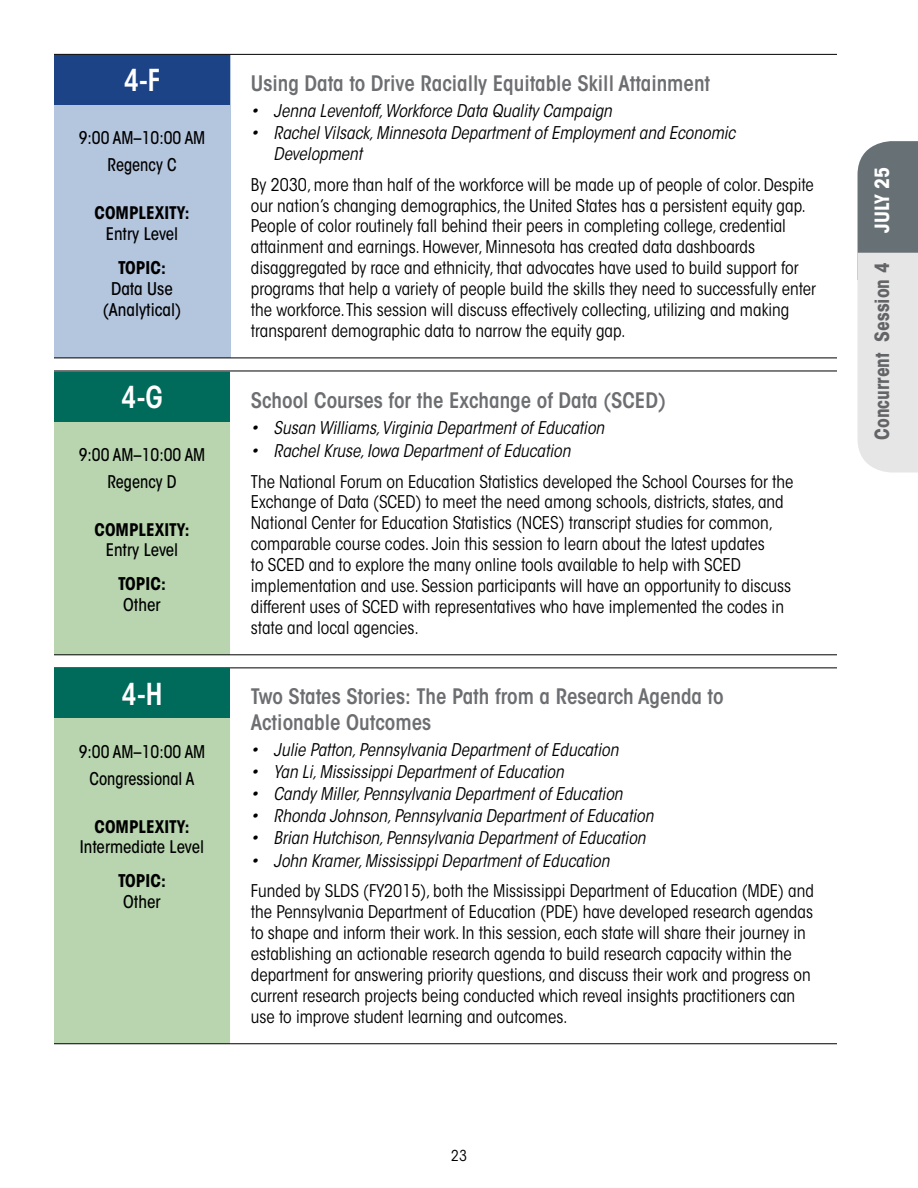
<style>
.page{position:relative;width:918px;height:1188px;background:#fff}
.page>*{position:absolute;margin:0;border:0;box-sizing:border-box;transform-origin:0 0}
.DC_Other{font:600 condensed 30px "ITC Avant Garde Std";color:#fff;scale:.95 1}
.DC_Data_Use_Analytic{font:600 condensed 30px "ITC Avant Garde Std";color:#fff;scale:.95 1}
.t1{font:600 condensed 21.15px/25.5px "ITC Avant Garde Std";color:#6d6e71}
.t2{font:700 condensed 19.5px "ITC Avant Garde Std";color:#636466}
.t3{font:700 condensed 19.5px "ITC Avant Garde Std";color:#fff}
.Abstract_Body{font:condensed 17.4px/20.9px "ITC Avant Garde Std";color:#000}
.t4{font:italic condensed 17.4px/20.9px "ITC Avant Garde Std";color:#000}
.Time_and_Room{font:500 condensed 17.4px "ITC Avant Garde Std";color:#000;scale:.95 1}
.Complexity_and_Topic{font:500 condensed 17.4px/20.9px "ITC Avant Garde Std";color:#000;text-align:center}
.Complexity_and_Topic-2{font:700 condensed 17.4px/20.9px "ITC Avant Garde Std";color:#000;text-align:center}
.Complexity_and_Topic-3{font:700 condensed 17.25px/20.7px "ITC Avant Garde Std";color:#000;text-align:center}
.Complexity_and_Topic-4{font:500 condensed 17.25px/20.7px "ITC Avant Garde Std";color:#000;text-align:center}
.t5{font:condensed 15px "ITC Avant Garde Std";color:#000}
.s1{font-weight:500}
.s2{font-weight:700}
</style>
<div class="page">
<svg style="left:858px;top:141px;width:60px;height:331px;background:#bdc0c2"></svg>
<div style="left:54px;top:54px;width:176px;height:304px;background:#b4c5de"></div>
<div style="left:54px;top:421px;width:176px;height:622px;background:#b8d5af"></div>
<hr style="left:54px;top:54px;width:176px;height:1px;background:#000">
<hr style="left:230px;top:54px;width:607px;height:1px;background:#000">
<hr style="left:54px;top:1043px;width:176px;height:1px;background:#000">
<hr style="left:230px;top:1043px;width:607px;height:1px;background:#000">
<hr style="left:54px;top:358px;width:176px;height:1px;background:#000">
<hr style="left:54px;top:654px;width:176px;height:1px;background:#000">
<hr style="left:230px;top:358px;width:607px;height:1px;background:#000">
<hr style="left:230px;top:654px;width:607px;height:1px;background:#000">
<hr style="left:54px;top:371px;width:176px;height:1px;background:#000">
<hr style="left:54px;top:667px;width:176px;height:1px;background:#000">
<hr style="left:230px;top:371px;width:607px;height:1px;background:#000">
<hr style="left:230px;top:667px;width:607px;height:1px;background:#000">
<div style="left:54px;top:55px;width:176px;height:50px;background:#1d4387"></div>
<div style="left:54px;top:372px;width:176px;height:49px;background:#006b5b"></div>
<div style="left:54px;top:669px;width:176px;height:49px;background:#006b5b"></div>
<p class="DC_Data_Use_Analytic" style="left:124px;top:61px;width:40px">4-F</p>
<p class="Time_and_Room" style="left:79px;top:127px;width:135px">9:00 AM–10:00 AM</p>
<p class="Time_and_Room" style="left:108px;top:154px;width:74px">Regency C</p>
<p class="Complexity_and_Topic-3" style="left:95px;top:202px;width:96px">COMPLEXITY:<br><span class="s1">Entry Level</span></p>
<p class="Complexity_and_Topic" style="left:103px;top:257px;width:80px"><span class="s2">TOPIC:<br></span>Data Use (Analytical)</p>
<p class="DC_Other" style="left:121px;top:378px;width:45px">4-G</p>
<p class="Time_and_Room" style="left:79px;top:444px;width:135px">9:00 AM–10:00 AM</p>
<p class="Time_and_Room" style="left:107px;top:471px;width:74px">Regency D</p>
<p class="Complexity_and_Topic-3" style="left:95px;top:519px;width:96px">COMPLEXITY:<br><span class="s1">Entry Level</span></p>
<p class="Complexity_and_Topic-2" style="left:118px;top:573px;width:49px">TOPIC:<br><span class="s1">Other</span></p>
<p class="DC_Other" style="left:122px;top:675px;width:45px">4-H</p>
<p class="Time_and_Room" style="left:79px;top:741px;width:135px">9:00 AM–10:00 AM</p>
<p class="Time_and_Room" style="left:90px;top:768px;width:112px">Congressional A</p>
<p class="Complexity_and_Topic-4" style="left:80px;top:816px;width:126px"><span class="s2">COMPLEXITY:<br></span>Intermediate Level</p>
<p class="Complexity_and_Topic-2" style="left:118px;top:870px;width:49px">TOPIC:<br><span class="s1">Other</span></p>
<h3 class="t1" style="left:251px;top:70px;width:461px">Using Data to Drive Racially Equitable Skill Attainment</h3>
<p class="t4" style="left:251px;top:101px;width:363px">• Jenna Leventoff, Workforce Data Quality Campaign</p>
<p class="t4" style="left:274px;top:123px;width:463px;text-indent:-23px">• Rachel Vilsack, Minnesota Department of Employment and Economic<br>Development</p>
<p class="Abstract_Body" style="left:251px;top:174px;width:567px">By 2030, more than half of the workforce will be made up of people of color. Despite our nation’s changing demographics, the United States has a persistent equity gap.<br>People of color routinely fall behind their peers in completing college, credential attainment and earnings. However, Minnesota has created data dashboards disaggregated by race and ethnicity, that advocates have used to build support for programs that help a variety of people build the skills they need to successfully enter the workforce. This session will discuss effectively collecting, utilizing and making transparent demographic data to narrow the equity gap.</p>
<h3 class="t1" style="left:251px;top:387px;width:416px">School Courses for the Exchange of Data (SCED)</h3>
<p class="t4" style="left:251px;top:417px;width:355px">• Susan Williams, Virginia Department of Education</p>
<p class="t4" style="left:251px;top:441px;width:321px">• Rachel Kruse, Iowa Department of Education</p>
<p class="Abstract_Body" style="left:251px;top:471px;width:544px">The National Forum on Education Statistics developed the School Courses for the Exchange of Data (SCED) to meet the need among schools, districts, states, and National Center for Education Statistics (NCES) transcript studies for common, comparable course codes. Join this session to learn about the latest updates<br>to SCED and to explore the many online tools available to help with SCED implementation and use. Session participants will have an opportunity to discuss different uses of SCED with representatives who have implemented the codes in state and local agencies.</p>
<h3 class="t1" style="left:251px;top:684px;width:474px">Two States Stories: The Path from a Research Agenda to<br>Actionable Outcomes</h3>
<p class="t4" style="left:251px;top:740px;width:369px">• Julie Patton, Pennsylvania Department of Education</p>
<p class="t4" style="left:251px;top:762px;width:314px">• Yan Li, Mississippi Department of Education</p>
<p class="t4" style="left:251px;top:784px;width:373px">• Candy Miller, Pennsylvania Department of Education</p>
<p class="t4" style="left:251px;top:805px;width:404px">• Rhonda Johnson, Pennsylvania Department of Education</p>
<p class="t4" style="left:251px;top:827px;width:396px">• Brian Hutchison, Pennsylvania Department of Education</p>
<p class="t4" style="left:251px;top:850px;width:360px">• John Kramer, Mississippi Department of Education</p>
<p class="Abstract_Body" style="left:251px;top:881px;width:565px">Funded by SLDS (FY2015), both the Mississippi Department of Education (MDE) and the Pennsylvania Department of Education (PDE) have developed research agendas to shape and inform their work. In this session, each state will share their journey in establishing an actionable research agenda to build research capacity within the department for answering priority questions, and discuss their work and progress on current research projects being conducted which reveal insights practitioners can use to improve student learning and outcomes.</p>
<p class="t5" style="left:451px;top:1147px;width:17px">23</p>
<p class="t3" style="left:870px;top:233px;width:68px;rotate:-90deg">JULY 25</p>
<p class="t2" style="left:870px;top:440px;width:179px;rotate:-90deg">Concurrent Session 4</p>
</div>
